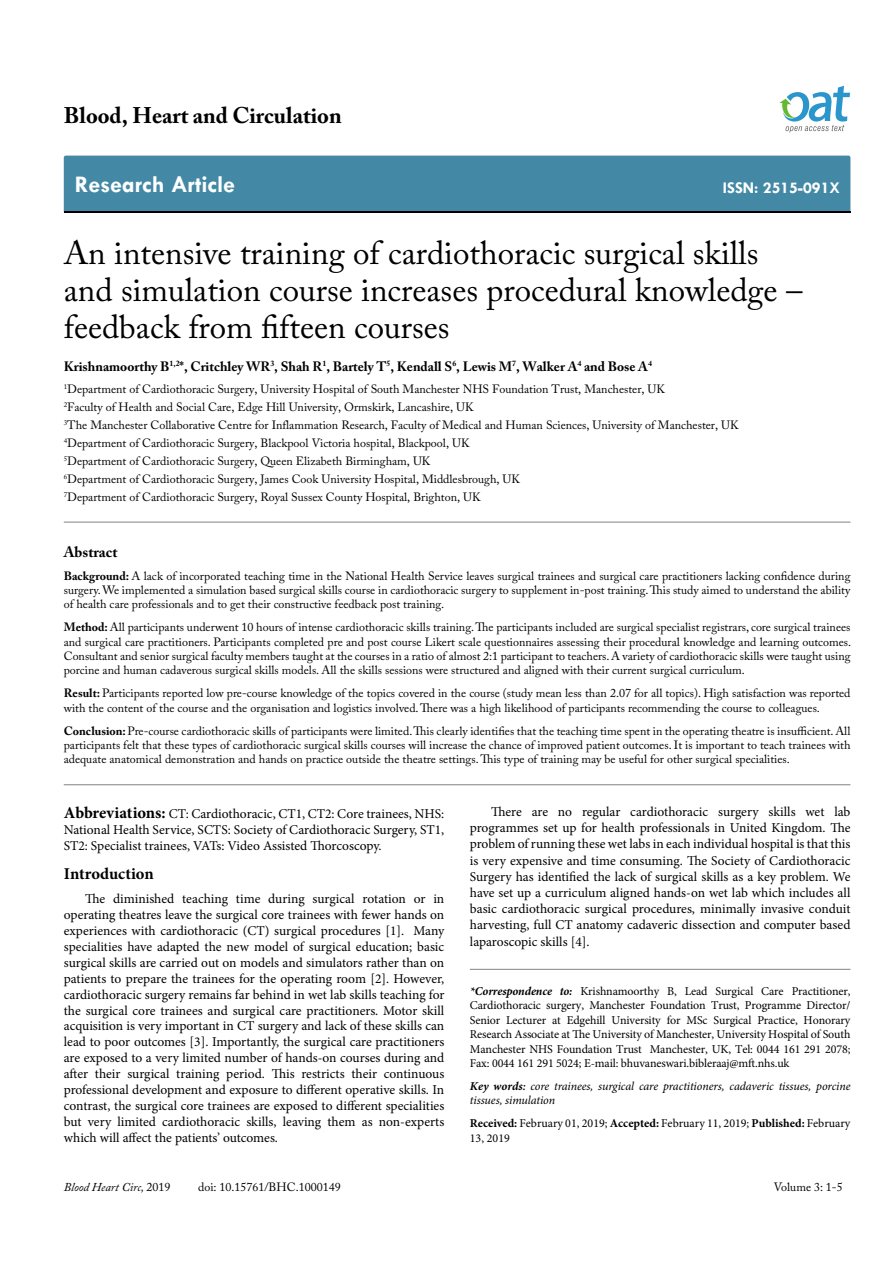
<style>
.page{position:relative;width:893px;height:1263px;background:#fff}
.page>*{position:absolute;margin:0;border:0;box-sizing:border-box;transform-origin:0 0}
.t1{font:33px/37.5px "Adobe Caslon Pro";color:#000}
.t2{font:700 24px "Tw Cen";color:#fff}
.t3{font:700 22.5px "Adobe Caslon Pro";color:#000}
.t4{font:700 16.5px "Tw Cen";color:#fff}
.t5{font:700 16.5px "Minion Pro";letter-spacing:-.005em;color:#000}
.t6{font:700 15px "Adobe Caslon Pro";color:#000}
.t7{font:13.5px/15.9px "Minion Pro";color:#000;text-align:justify}
.t8{font:700 13.5px "Adobe Caslon Pro";color:#000}
.t9{font:12px/14.4px "Adobe Caslon Pro";color:#000;text-align:justify}
.t10{font:12px/14.4px "Minion Pro";letter-spacing:-.01em;color:#000;text-align:justify}
.t11{font:italic 12px/14.4px "Minion Pro";letter-spacing:-.01em;color:#000}
.t12{font:italic 12px "Adobe Caslon Pro";color:#000}
.s1{font-weight:700}
.s2{font-weight:700;font-size:16.5px}
.s3{font-weight:700;font-style:italic}
.s4{font-weight:600}
.s5{font-style:normal}
</style>
<div class="page">
<div style="left:64px;top:156px;width:786px;height:56px;background:#4389a5"></div>
<svg style="left:779px;top:86px;width:71px;height:47px"></svg>
<hr style="left:64px;top:522px;width:786px;height:1px;background:#808285">
<hr style="left:64px;top:784px;width:786px;height:1px;background:#808285">
<hr style="left:470px;top:969px;width:380px;height:1px;background:#808285">
<h3 class="t3" style="left:64px;top:102px;width:279px">Blood, Heart and Circulation</h3>
<h2 class="t2" style="left:75px;top:170px;width:162px">Research Article</h2>
<h3 class="t4" style="left:723px;top:178px;width:119px">ISSN: 2515-091X</h3>
<h1 class="t1" style="left:64px;top:233px;width:740px">An intensive training of cardiothoracic surgical skills and simulation course increases procedural knowledge – feedback from fifteen courses</h1>
<p class="t8" style="left:64px;top:358px;width:590px">Krishnamoorthy B<sup>1,2</sup>*, Critchley WR<sup>3</sup>, Shah R<sup>1</sup>, Bartely T<sup>5</sup>, Kendall S<sup>6</sup>, Lewis M<sup>7</sup>, Walker A<sup>4</sup> and Bose A<sup>4</sup></p>
<p class="t9" style="left:64px;top:380px;width:676px;line-height:18px;text-align:left"><sup>1</sup>Department of Cardiothoracic Surgery, University Hospital of South Manchester NHS Foundation Trust, Manchester, UK<br><sup>2</sup>Faculty of Health and Social Care, Edge Hill University, Ormskirk, Lancashire, UK<br><sup>3</sup>The Manchester Collaborative Centre for Inflammation Research, Faculty of Medical and Human Sciences, University of Manchester, UK <sup>4</sup>Department of Cardiothoracic Surgery, Blackpool Victoria hospital, Blackpool, UK<br><sup>5</sup>Department of Cardiothoracic Surgery, Queen Elizabeth Birmingham, UK<br><sup>6</sup>Department of Cardiothoracic Surgery, James Cook University Hospital, Middlesbrough, UK<br><sup>7</sup>Department of Cardiothoracic Surgery, Royal Sussex County Hospital, Brighton, UK</p>
<p class="t6" style="left:64px;top:543px;width:55px">Abstract</p>
<p class="t9" style="left:64px;top:568px;width:788px"><span class="s1">Background:</span> A lack of incorporated teaching time in the National Health Service leaves surgical trainees and surgical care practitioners lacking confidence during surgery. We implemented a simulation based surgical skills course in cardiothoracic surgery to supplement in-post training. This study aimed to understand the ability of health care professionals and to get their constructive feedback post training.</p>
<p class="t9" style="left:64px;top:620px;width:789px"><span class="s1">Method:</span> All participants underwent 10 hours of intense cardiothoracic skills training. The participants included are surgical specialist registrars, core surgical trainees and surgical care practitioners. Participants completed pre and post course Likert scale questionnaires assessing their procedural knowledge and learning outcomes.<br>Consultant and senior surgical faculty members taught at the courses in a ratio of almost 2:1 participant to teachers. A variety of cardiothoracic skills were taught using porcine and human cadaverous surgical skills models. All the skills sessions were structured and aligned with their current surgical curriculum.</p>
<p class="t9" style="left:64px;top:686px;width:788px"><span class="s1">Result:</span> Participants reported low pre-course knowledge of the topics covered in the course (study mean less than 2.07 for all topics). High satisfaction was reported with the content of the course and the organisation and logistics involved. There was a high likelihood of participants recommending the course to colleagues.</p>
<p class="t9" style="left:64px;top:723px;width:788px"><span class="s1">Conclusion:</span> Pre-course cardiothoracic skills of participants were limited. This clearly identifies that the teaching time spent in the operating theatre is insufficient. All participants felt that these types of cardiothoracic surgical skills courses will increase the chance of improved patient outcomes. It is important to teach trainees with adequate anatomical demonstration and hands on practice outside the theatre settings. This type of training may be useful for other surgical specialities.</p>
<p class="t7" style="left:64px;top:806px;width:382px"><span class="s2">Abbreviations:</span> CT: Cardiothoracic, CT1, CT2: Core trainees, NHS:<br>National Health Service, SCTS: Society of Cardiothoracic Surgery, ST1, ST2: Specialist trainees, VATs: Video Assisted Thorcoscopy.</p>
<h3 class="t5" style="left:64px;top:862px;width:91px">Introduction</h3>
<p class="t7" style="left:64px;top:891px;width:382px;text-indent:21px">The diminished teaching time during surgical rotation or in operating theatres leave the surgical core trainees with fewer hands on experiences with cardiothoracic (CT) surgical procedures [1]. Many specialities have adapted the new model of surgical education; basic surgical skills are carried out on models and simulators rather than on patients to prepare the trainees for the operating room [2]. However, cardiothoracic surgery remains far behind in wet lab skills teaching for the surgical core trainees and surgical care practitioners. Motor skill acquisition is very important in CT surgery and lack of these skills can lead to poor outcomes [3]. Importantly, the surgical care practitioners are exposed to a very limited number of hands-on courses during and after their surgical training period. This restricts their continuous professional development and exposure to different operative skills. In contrast, the surgical core trainees are exposed to different specialities but very limited cardiothoracic skills, leaving them as non-experts which will affect the patients’ outcomes.</p>
<p class="t7" style="left:470px;top:803px;width:382px;text-indent:21px">There are no regular cardiothoracic surgery skills wet lab programmes set up for health professionals in United Kingdom. The problem of running these wet labs in each individual hospital is that this is very expensive and time consuming. The Society of Cardiothoracic Surgery has identified the lack of surgical skills as a key problem. We have set up a curriculum aligned hands-on wet lab which includes all basic cardiothoracic surgical procedures, minimally invasive conduit harvesting, full CT anatomy cadaveric dissection and computer based laparoscopic skills [4].</p>
<p class="t10" style="left:470px;top:984px;width:382px"><span class="s3">*Correspondence to:</span> Krishnamoorthy B, Lead Surgical Care Practitioner, Cardiothoracic surgery, Manchester Foundation Trust, Programme Director/ Senior Lecturer at Edgehill University for MSc Surgical Practice, Honorary Research Associate at The University of Manchester, University Hospital of South Manchester NHS Foundation Trust Manchester, UK, Tel: 0044 161 291 2078; Fax: 0044 161 291 5024; E-mail: bhuvaneswari.bibleraaj@mft.nhs.uk</p>
<p class="t11" style="left:470px;top:1079px;width:382px"><span class="s1">Key words</span><span class="s4">:</span> core trainees, surgical care practitioners, cadaveric tissues, porcine tissues, simulation</p>
<p class="t10" style="left:470px;top:1116px;width:382px"><span class="s1">Received:</span> February 01, 2019; <span class="s1">Accepted:</span> February 11, 2019; <span class="s1">Published:</span> February<br>13, 2019</p>
<p class="t12" style="left:64px;top:1180px;width:108px">Blood Heart Circ, <span class="s5">2019</span></p>
<p class="t9" style="left:198px;top:1180px;width:144px">doi: 10.15761/BHC.1000149</p>
<p class="t9" style="left:774px;top:1180px;width:71px">Volume 3: 1-5</p>
</div>
